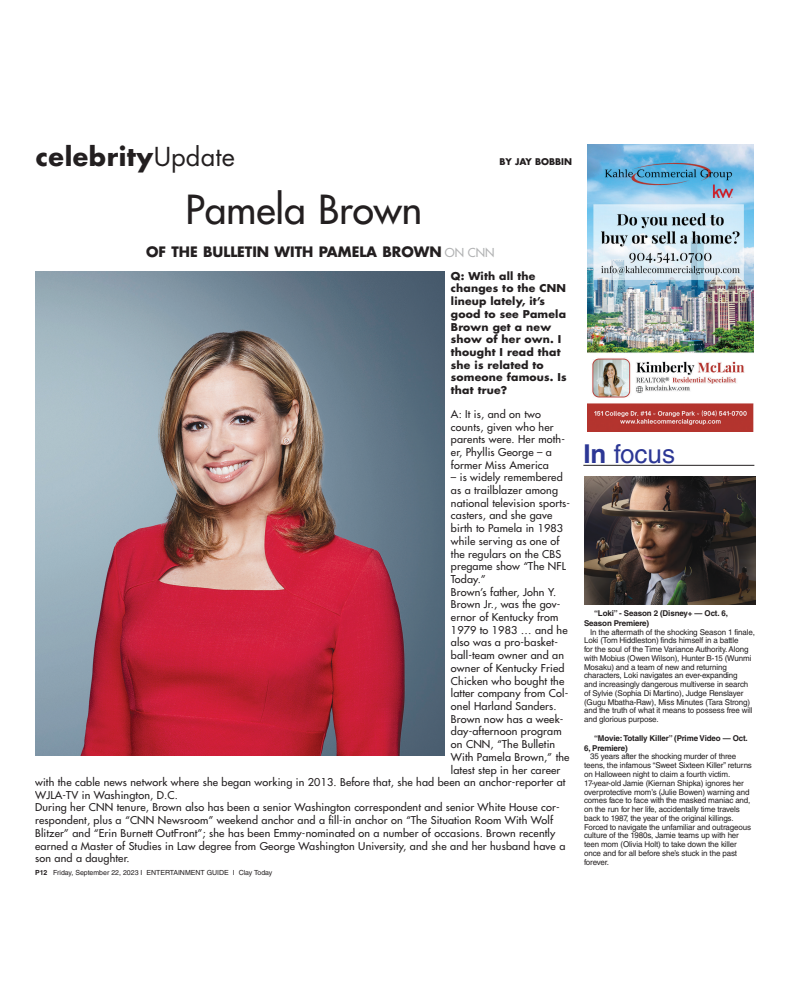
<style>
.page{position:relative;width:792px;height:1008px;background:#fff}
.page>*{position:absolute;margin:0;border:0;box-sizing:border-box;transform-origin:0 0}
.t1{font:500 39px "Futura Std";color:#231f20}
.t2{font:26px "Helvetica LT Std";color:#2c3795}
.t3{font:700 25.4px "Futura Std";letter-spacing:.02em;color:#231f20}
.t4{font:700 14px "Futura Std";color:#231f20}
.t5{font:500 10.5px/12.7px "Futura Std";letter-spacing:.015em;color:#231f20}
.t6{font:700 10.5px/12.7px "Futura Std";letter-spacing:.015em;color:#231f20}
.t7{font:700 9px "Futura Std";color:#231f20}
.t8{font:8px/8.8px "Helvetica LT Std";letter-spacing:-.015em;color:#231f20}
.t9{font:700 8px/9.9px "Helvetica LT Std";letter-spacing:-.015em;color:#231f20}
.t10{font:7px "Helvetica LT Std";color:#231f20}
.s1{font-weight:400}
.s2{font-weight:500;font-size:12px;color:#b2b3b4}
.s3{font-weight:700}
</style>
<div class="page">
<hr style="left:583px;top:465px;width:171px;height:1px;background:#231f20">
<img style="left:35px;top:271px;width:410px;height:484px">
<img style="left:584px;top:476px;width:171px;height:128px">
<img style="left:587px;top:144px;width:166px;height:288px">
<p class="t3" style="left:36px;top:139px;width:201px">celebrity<span class="s1">Update</span></p>
<p class="t7" style="left:500px;top:156px;width:74px">BY JAY BOBBIN</p>
<p class="t1" style="left:186px;top:185px;width:238px">Pamela Brown</p>
<p class="t4" style="left:146px;top:242px;width:350px">OF THE BULLETIN WITH PAMELA BROWN <span class="s2">ON CNN</span></p>
<p class="t6" style="left:451px;top:269px;width:117px">Q: With all the changes to the CNN lineup lately, it’s good to see Pamela<br>Brown get a new show of her own. I thought I read that she is related to someone famous. Is that true?</p>
<p class="t5" style="left:451px;top:408px;width:116px">A: It is, and on two counts, given who her parents were. Her moth&shy;er, Phyllis George – a former Miss America</p>
<p class="t5" style="left:451px;top:471px;width:113px">– is widely remembered</p>
<p class="t5" style="left:451px;top:484px;width:109px">as a trailblazer among</p>
<p class="t5" style="left:451px;top:497px;width:121px">national television sports-</p>
<p class="t5" style="left:451px;top:509px;width:103px">casters, and she gave</p>
<p class="t5" style="left:451px;top:522px;width:114px">birth to Pamela in 1983</p>
<p class="t5" style="left:451px;top:535px;width:110px">while serving as one of</p>
<p class="t5" style="left:451px;top:547px;width:112px">the regulars on the CBS</p>
<p class="t5" style="left:451px;top:560px;width:117px">pregame show “The NFL</p>
<p class="t5" style="left:451px;top:573px;width:36px">Today.”</p>
<p class="t5" style="left:451px;top:586px;width:107px">Brown’s father, John Y.</p>
<p class="t5" style="left:451px;top:598px;width:111px">Brown Jr., was the gov-</p>
<p class="t5" style="left:451px;top:611px;width:109px">ernor of Kentucky from</p>
<p class="t5" style="left:451px;top:624px;width:118px">1979 to 1983 … and he</p>
<p class="t5" style="left:451px;top:636px;width:109px">also was a pro-basket-</p>
<p class="t5" style="left:451px;top:649px;width:115px">ball-team owner and an</p>
<p class="t5" style="left:451px;top:662px;width:115px">owner of Kentucky Fried</p>
<p class="t5" style="left:451px;top:674px;width:115px">Chicken who bought the</p>
<p class="t5" style="left:451px;top:687px;width:119px">latter company from Col-</p>
<p class="t5" style="left:451px;top:700px;width:107px">onel Harland Sanders.</p>
<p class="t5" style="left:451px;top:713px;width:114px">Brown now has a week-</p>
<p class="t5" style="left:451px;top:725px;width:112px">day-afternoon program</p>
<p class="t5" style="left:451px;top:738px;width:106px">on CNN, “The Bulletin</p>
<p class="t5" style="left:451px;top:751px;width:120px">With Pamela Brown,” the</p>
<p class="t5" style="left:451px;top:763px;width:111px">latest step in her career</p>
<p class="t5" style="left:35px;top:776px;width:532px">with the cable news network where she began working in 2013. Before that, she had been an anchor-reporter at</p>
<p class="t5" style="left:35px;top:789px;width:144px">WJLA-TV in Washington, D.C.</p>
<p class="t5" style="left:35px;top:801px;width:526px">During her CNN tenure, Brown also has been a senior Washington correspondent and senior White House cor-</p>
<p class="t5" style="left:35px;top:814px;width:519px">respondent, plus a “CNN Newsroom” weekend anchor and a fill-in anchor on “The Situation Room With Wolf</p>
<p class="t5" style="left:35px;top:827px;width:522px">Blitzer” and “Erin Burnett OutFront”; she has been Emmy-nominated on a number of occasions. Brown recently</p>
<p class="t5" style="left:35px;top:839px;width:532px">earned a Master of Studies in Law degree from George Washington University, and she and her husband have a</p>
<p class="t5" style="left:35px;top:852px;width:96px">son and a daughter.</p>
<p class="t10" style="left:35px;top:868px;width:239px"><span class="s3">P12</span> Friday, September 22, 2023 I ENTERTAINMENT GUIDE I Clay Today</p>
<p class="t2" style="left:583px;top:439px;width:93px"><span class="s3">In</span> focus</p>
<p class="t9" style="left:584px;top:608px;width:145px;text-indent:10px">“Loki” - Season 2 (Disney+ — Oct. 6,<br>Season Premiere)</p>
<p class="t8" style="left:584px;top:627px;width:172px;text-indent:6px">In the aftermath of the shocking Season 1 finale, Loki (Tom Hiddleston) finds himself in a battle<br>for the soul of the Time Variance Authority. Along with Mobius (Owen Wilson), Hunter B-15 (Wunmi Mosaku) and a team of new and returning characters, Loki navigates an ever-expanding<br>and increasingly dangerous multiverse in search of Sylvie (Sophia Di Martino), Judge Renslayer (Gugu Mbatha-Raw), Miss Minutes (Tara Strong) and the truth of what it means to possess free will and glorious purpose.</p>
<p class="t9" style="left:584px;top:733px;width:165px;text-indent:10px">“Movie: Totally Killer” (Prime Video — Oct.<br>6, Premiere)</p>
<p class="t8" style="left:584px;top:752px;width:169px;text-indent:6px">35 years after the shocking murder of three teens, the infamous “Sweet Sixteen Killer” returns on Halloween night to claim a fourth victim.<br>17-year-old Jamie (Kiernan Shipka) ignores her overprotective mom’s (Julie Bowen) warning and comes face to face with the masked maniac and, on the run for her life, accidentally time travels back to 1987, the year of the original killings.<br>Forced to navigate the unfamiliar and outrageous culture of the 1980s, Jamie teams up with her teen mom (Olivia Holt) to take down the killer once and for all before she’s stuck in the past forever.</p>
</div>
